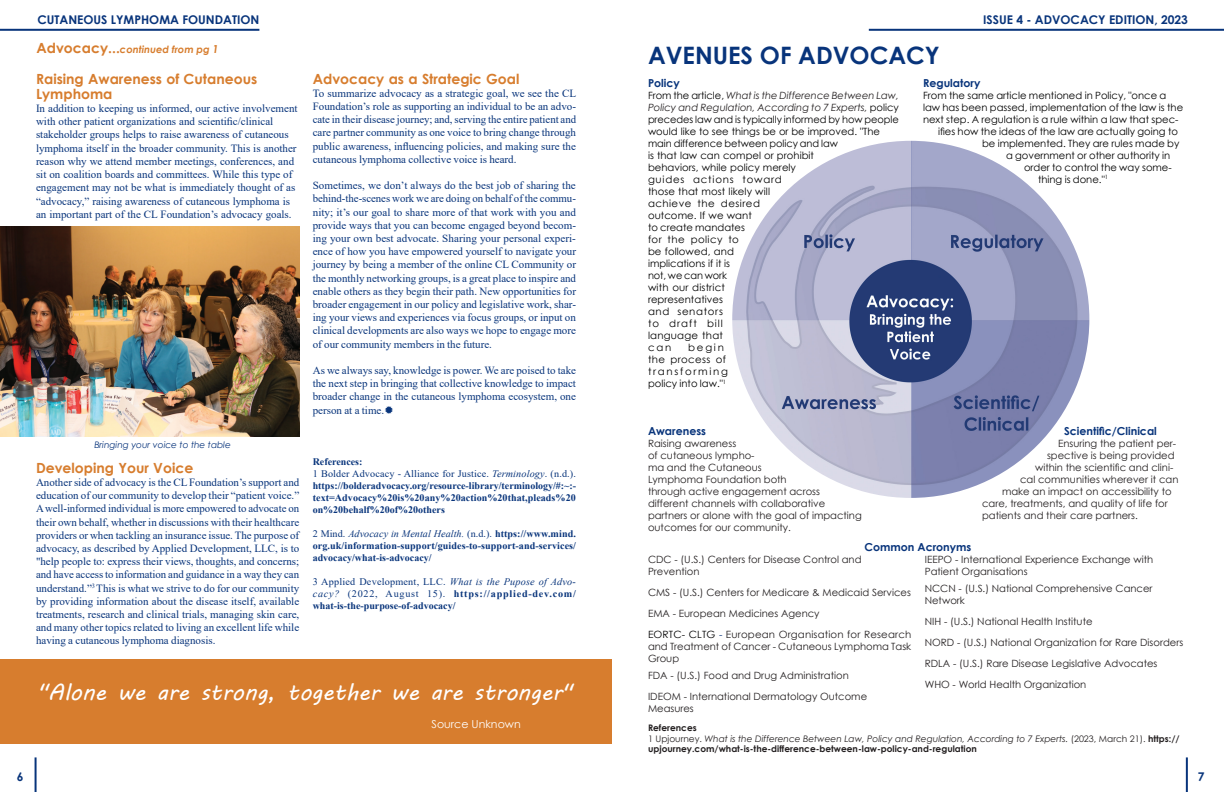
<style>
.page{position:relative;width:1224px;height:792px;background:#fff}
.page>*{position:absolute;margin:0;border:0;box-sizing:border-box;transform-origin:0 0}
.t1{font:700 24px "Century Gothic";color:#08347b}
.t2{font:23px "MV Boli";color:#fff}
.t3{font:700 14px/15px "Century Gothic";color:#d77d2e}
.t4{font:700 12px "Century Gothic";color:#08347b}
.t5{font:11px/13.2px "Times New Roman";color:#08347b;text-align:justify}
.t6{font:700 11px "Century Gothic";color:#08347b}
.t7{font:11px "Century Gothic";color:#fff}
.t8{font:10px/12px "Century Gothic";color:#231f20}
.t9{font:10px/12px "Century Gothic";color:#000}
.t10{font:700 10px/12px "Times New Roman";color:#08347b;text-align:justify}
.t11{font:10px/12px "Century Gothic";letter-spacing:.035em;color:#000}
.t12{font:italic 700 10px "Century Gothic";color:#d77d2e}
.t13{font:700 9px/10.8px "Century Gothic";color:#231f20}
.t14{font:italic 9px "Century Gothic";color:#08347b}
.s1{font-style:normal;font-size:14px}
.s2{font-size:11px}
.s3{font-weight:400}
.s4{font-weight:400;font-style:italic}
.s5{font-style:italic;color:#231f20}
.s6{color:#000}
.s7{color:#08347b}
</style>
<div class="page">
<hr style="left:0;top:29px;width:259px;height:2px;background:#08347b">
<hr style="left:869px;top:29px;width:355px;height:2px;background:#08347b">
<hr style="left:35px;top:757px;width:2px;height:35px;background:#08347b">
<hr style="left:1186px;top:757px;width:2px;height:35px;background:#08347b">
<img style="left:732px;top:141px;width:357px;height:357px;border-radius:179px">
<img style="left:0;top:227px;width:299px;height:209px">
<div style="left:0;top:659px;width:612px;height:85px;background:#d77d2e"></div>
<p class="t4" style="left:37px;top:11px;width:224px">CUTANEOUS LYMPHOMA FOUNDATION</p>
<p class="t4" style="left:983px;top:11px;width:206px">ISSUE 4 - ADVOCACY EDITION, 2023</p>
<p class="t12" style="left:37px;top:42px;width:184px"><span class="s1">Advocacy...</span>continued from pg <span class="s2">1</span></p>
<p class="t3" style="left:36px;top:70px;width:223px">Raising Awareness of Cutaneous<br>Lymphoma</p>
<p class="t5" style="left:36px;top:101px;width:263px;text-align:left">In addition to keeping us informed, our active involvement with other patient organizations and scientific/clinical stakeholder groups helps to raise awareness of cutaneous lymphoma itself in the broader community. This is another reason why we attend member meetings, conferences, and sit on coalition boards and committees. While this type of engagement may not be what is immediately thought of as “advocacy,” raising awareness of cutaneous lymphoma is an important part of the CL Foundation’s advocacy goals.</p>
<p class="t14" style="left:94px;top:439px;width:138px">Bringing your voice to the table</p>
<p class="t3" style="left:36px;top:460px;width:159px">Developing Your Voice</p>
<p class="t5" style="left:36px;top:475px;width:265px">Another side of advocacy is the CL Foundation’s support and education of our community to develop their “patient voice.” A well-informed individual is more empowered to advocate on their own behalf, whether in discussions with their healthcare providers or when tackling an insurance issue. The purpose of advocacy, as described by Applied Development, LLC, is to "help people to: express their views, thoughts, and concerns; and have access to information and guidance in a way they can understand.”<sup>3</sup> This is what we strive to do for our community by providing information about the disease itself, available treatments, research and clinical trials, managing skin care, and many other topics related to living an excellent life while having a cutaneous lymphoma diagnosis.</p>
<p class="t3" style="left:313px;top:70px;width:208px">Advocacy as a Strategic Goal</p>
<p class="t5" style="left:313px;top:86px;width:265px">To summarize advocacy as a strategic goal, we see the CL Foundation’s role as supporting an individual to be an advo&shy;cate in their disease journey; and, serving the entire patient and care partner community as one voice to bring change through public awareness, influencing policies, and making sure the cutaneous lymphoma collective voice is heard.</p>
<p class="t5" style="left:313px;top:178px;width:265px">Sometimes, we don’t always do the best job of sharing the behind-the-scenes work we are doing on behalf of the commu&shy;nity; it’s our goal to share more of that work with you and provide ways that you can become engaged beyond becom&shy;ing your own best advocate. Sharing your personal experi&shy;ence of how you have empowered yourself to navigate your journey by being a member of the online CL Community or the monthly networking groups, is a great place to inspire and enable others as they begin their path. New opportunities for broader engagement in our policy and legislative work, shar&shy;ing your views and experiences via focus groups, or input on clinical developments are also ways we hope to engage more of our community members in the future.</p>
<p class="t5" style="left:313px;top:363px;width:265px">As we always say, knowledge is power. We are poised to take the next step in bringing that collective knowledge to impact broader change in the cutaneous lymphoma ecosystem, one person at a time.</p>
<p class="t10" style="left:313px;top:455px;width:265px;text-align:left">References:<br><span class="s3">1 Bolder Advocacy - Alliance for Justice.</span> <span class="s4">Terminology</span><span class="s3">. (n.d.). </span>https://bolderadvocacy.org/resource-library/terminology/#:~:- text=Advocacy%20is%20any%20action%20that,pleads%20 on%20behalf%20of%20others</p>
<p class="t10" style="left:313px;top:527px;width:265px"><span class="s3">2 Mind.</span> <span class="s4">Advocacy in Mental Health.</span> <span class="s3">(n.d.).</span> https://www.mind. org.uk/information-support/guides-to-support-and-services/ advocacy/what-is-advocacy/</p>
<p class="t10" style="left:313px;top:575px;width:265px"><span class="s3">3 Applied Development, LLC.</span> <span class="s4">What is the Pupose of Advo&shy;cacy?</span> <span class="s3">(2022, August 15).</span> https://applied-dev.com/ what-is-the-purpose-of-advocacy/</p>
<h2 class="t2" style="left:38px;top:676px;width:536px">"Alone we are strong, together we are stronger"</h2>
<p class="t7" style="left:432px;top:716px;width:91px">Source Unknown</p>
<h1 class="t1" style="left:648px;top:37px;width:293px">AVENUES OF ADVOCACY</h1>
<p class="t6" style="left:648px;top:75px;width:33px">Policy</p>
<p class="t9" style="left:648px;top:89px;width:252px">From the article, <span class="s5">What is the Difference Between Law,<br>Policy and Regulation, According to 7 Experts,</span> policy precedes law and is typically informed by how people would like to see things be or be improved. "The main difference between policy and law<br>is that law can compel or prohibit<br>behaviors, while policy merely<br>guides actions toward<br>those that most likely will<br>achieve the desired<br>outcome. If we want<br>to create mandates<br>for the policy to<br>be followed, and<br>implications if it is<br>not, we can work<br>with our district<br>representatives<br>and senators<br>to draft bill<br>language that<br>can</p>
<p class="t11" style="left:648px;top:341px;width:82px;text-indent:40px">begin the process of transforming policy into law."<sup>1</sup></p>
<p class="t6" style="left:648px;top:422px;width:60px">Awareness</p>
<p class="t8" style="left:648px;top:437px;width:215px">Raising awareness<br>of cutaneous lympho-<br>ma and the Cutaneous<br>Lymphoma Foundation both<br>through active engagement across different channels with collaborative partners or alone with the goal of impacting outcomes for our community.</p>
<p class="t6" style="left:923px;top:74px;width:59px">Regulatory</p>
<p class="t9" style="left:923px;top:89px;width:245px">From the same article mentioned in Policy, "once a</p>
<p class="t9" style="left:923px;top:101px;width:262px">law has been passed, implementation of the law is the</p>
<p class="t9" style="left:923px;top:113px;width:257px">next step. A regulation is a rule within a law that spec-</p>
<p class="t9" style="left:938px;top:125px;width:241px">ifies how the ideas of the law are actually going to</p>
<p class="t9" style="left:982px;top:137px;width:199px">be implemented. They are rules made by</p>
<p class="t9" style="left:1006px;top:149px;width:166px">a government or other authority in</p>
<p class="t9" style="left:1024px;top:161px;width:149px">order to control the way some-</p>
<p class="t9" style="left:1038px;top:173px;width:71px">thing is done."<sup>1</sup></p>
<p class="t6" style="left:1064px;top:422px;width:94px">Scientific/Clinical</p>
<p class="t8" style="left:1058px;top:437px;width:120px">Ensuring the patient per-</p>
<p class="t8" style="left:1047px;top:449px;width:129px">spective is being provided</p>
<p class="t8" style="left:1035px;top:461px;width:140px">within the scientific and clini-</p>
<p class="t8" style="left:1020px;top:473px;width:160px">cal communities wherever it can</p>
<p class="t8" style="left:1002px;top:485px;width:171px">make an impact on accessibility to</p>
<p class="t8" style="left:982px;top:497px;width:187px">care, treatments, and quality of life for</p>
<p class="t8" style="left:982px;top:509px;width:157px">patients and their care partners.</p>
<p class="t6" style="left:865px;top:539px;width:108px">Common Acronyms</p>
<p class="t8" style="left:648px;top:553px;width:215px">CDC - (U.S.) Centers for Disease Control and<br>Prevention</p>
<p class="t8" style="left:648px;top:582px;width:265px;line-height:21px">CMS - (U.S.) Centers for Medicare &amp; Medicaid Services<br>EMA - European Medicines Agency<br><span class="s6">EORTC- CLTG</span> <span class="s7">-</span> European Organisation for Research</p>
<p class="t8" style="left:648px;top:640px;width:265px">and Treatment of Cancer - Cutaneous Lymphoma Task<br>Group</p>
<p class="t8" style="left:648px;top:664px;width:221px;line-height:21px">FDA - (U.S.) Food and Drug Administration<br>IDEOM - International Dermatology Outcome</p>
<p class="t8" style="left:648px;top:702px;width:47px">Measures</p>
<p class="t8" style="left:925px;top:553px;width:230px">IEEPO - International Experience Exchange with<br>Patient Organisations</p>
<p class="t8" style="left:925px;top:582px;width:229px">NCCN - (U.S.) National Comprehensive Cancer<br>Network</p>
<p class="t8" style="left:925px;top:610px;width:260px;line-height:21px">NIH - (U.S.) National Health Institute<br>NORD - (U.S.) National Organization for Rare Disorders RDLA - (U.S.) Rare Disease Legislative Advocates WHO - World Health Organization</p>
<p class="t13" style="left:648px;top:722px;width:533px">References<br><span class="s3">1 Upjourney.</span> <span class="s4">What is the Difference Between Law, Policy and Regulation, According to 7 Experts.</span> <span class="s3">(2023, March 21).</span> https:// upjourney.com/what-is-the-difference-between-law-policy-and-regulation</p>
<p class="t4" style="left:17px;top:767px;width:8px">6</p>
<p class="t4" style="left:1198px;top:767px;width:8px">7</p>
</div>
